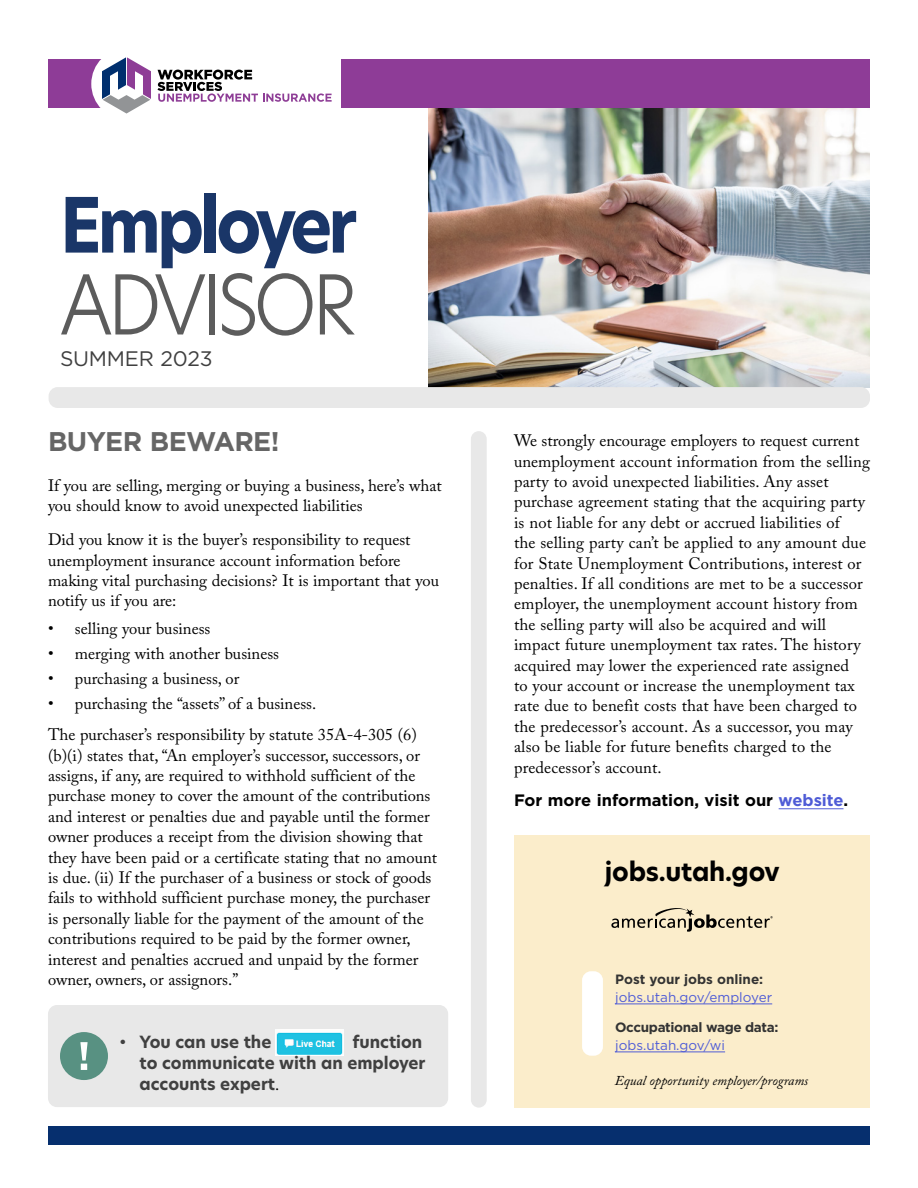
<style>
.page{position:relative;width:918px;height:1188px;background:#fff}
.page>*{position:absolute;margin:0;border:0;box-sizing:border-box;transform-origin:0 0}
.t1{font:300 81px "New Hero";letter-spacing:-.07em;color:#4a4a4a;scale:.93 1}
.t2{font:700 74.55px "New Hero";letter-spacing:-.06em;color:#1a3668;scale:.93 1}
.t3{font:700 27px "Gotham HTF";letter-spacing:-.025em;color:#666}
.t4{font:700 25.5px "New Hero";letter-spacing:-.01em;color:#000}
.t5{font:21px "Gotham HTF";letter-spacing:-.01em;color:#404040}
.t6{font:16.5px/20.4px "Adobe Caslon Pro";color:#000}
.t7{font:700 16.5px/21px "New Hero";color:#404040}
.t8{font:700 16.5px "Gotham HTF";color:#000}
.t9{font:13.5px "Gotham HTF";color:#4f5cd6}
.t10{font:italic 13.5px "Adobe Caslon Pro";color:#000}
.t11{font:700 13.5px "Gotham HTF";letter-spacing:-.025em;color:#333}
.t12{font:700 13.5px "Gotham HTF";color:#333}
.s1{font-family:"Adobe Caslon Pro";font-weight:400;color:#000}
.s2{color:#4f5cd6}
</style>
<div class="page">
<img style="left:429px;top:108px;width:441px;height:279px">
<div style="left:49px;top:387px;width:821px;height:21px;background:#e8e8e8;border-radius:9px"></div>
<div style="left:341px;top:60px;width:529px;height:48px;background:#8e3c97"></div>
<div style="left:48px;top:60px;width:86px;height:48px;background:#8e3c97"></div>
<div style="left:91px;top:48px;width:72px;height:72px;background:#fff;border-radius:50%"></div>
<svg style="left:102px;top:57px;width:49px;height:57px"></svg>
<svg style="left:157px;top:70px;width:175px;height:32px"></svg>
<div style="left:514px;top:836px;width:356px;height:272px;background:#fbedcb"></div>
<div style="left:48px;top:1005px;width:400px;height:102px;background:#e8e8e8;border-radius:9px"></div>
<div style="left:48px;top:1126px;width:822px;height:18px;background:#062f6e"></div>
<svg style="left:611px;top:908px;width:162px;height:24px"></svg>
<hr style="left:615px;top:1004px;width:157px;height:1px;background:#4f5cd6">
<hr style="left:615px;top:1052px;width:110px;height:1px;background:#4f5cd6">
<div style="left:582px;top:971px;width:21px;height:85px;background:#fff;border-radius:9px"></div>
<div style="left:471px;top:431px;width:16px;height:677px;background:#e8e8e8;border-radius:8px"></div>
<div style="left:60px;top:1032px;width:48px;height:48px;background:#589182;border-radius:50%"></div>
<svg style="left:80px;top:1042px;width:8px;height:28px"></svg>
<img style="left:276px;top:1030px;width:67px;height:25px">
<hr style="left:779px;top:809px;width:65px;height:1px;background:#4f5cd6">
<h2 class="t2" style="left:60px;top:174px;width:321px">Employer</h2>
<h1 class="t1" style="left:60px;top:249px;width:321px">ADVISOR</h1>
<p class="t5" style="left:60px;top:347px;width:154px">SUMMER 2023</p>
<h3 class="t3" style="left:48px;top:426px;width:233px">BUYER BEWARE!</h3>
<p class="t6" style="left:48px;top:475px;width:395px">If you are selling, merging or buying a business, here’s what you should know to avoid unexpected liabilities</p>
<p class="t6" style="left:48px;top:529px;width:393px">Did you know it is the buyer’s responsibility to request unemployment insurance account information before making vital purchasing decisions? It is important that you notify us if you are:</p>
<p class="t6" style="left:48px;top:618px;width:164px">• selling your business</p>
<p class="t6" style="left:48px;top:643px;width:233px">• merging with another business</p>
<p class="t6" style="left:48px;top:668px;width:193px">• purchasing a business, or</p>
<p class="t6" style="left:48px;top:687px;width:370px;line-height:31.8px">• purchasing the “assets’’ of a business.<br>The purchaser’s responsibility by statute 35A-4-305 (6)</p>
<p class="t6" style="left:48px;top:745px;width:391px">(b)(i) states that, “An employer’s successor, successors, or assigns, if any, are required to withhold sufficient of the purchase money to cover the amount of the contributions and interest or penalties due and payable until the former owner produces a receipt from the division showing that they have been paid or a certificate stating that no amount is due. (ii) If the purchaser of a business or stock of goods fails to withhold sufficient purchase money, the purchaser is personally liable for the payment of the amount of the contributions required to be paid by the former owner, interest and penalties accrued and unpaid by the former owner, owners, or assignors.”</p>
<p class="t7" style="left:140px;top:1031px;width:287px;text-indent:213px">function to communicate with an employer accounts expert<span class="s1">.</span></p>
<p class="t7" style="left:119px;top:1031px;width:154px">• You can use the</p>
<p class="t6" style="left:514px;top:430px;width:357px">We strongly encourage employers to request current unemployment account information from the selling party to avoid unexpected liabilities. Any asset purchase agreement stating that the acquiring party is not liable for any debt or accrued liabilities of<br>the selling party can’t be applied to any amount due for State Unemployment Contributions, interest or penalties. If all conditions are met to be a successor employer, the unemployment account history from the selling party will also be acquired and will impact future unemployment tax rates. The history acquired may lower the experienced rate assigned<br>to your account or increase the unemployment tax rate due to benefit costs that have been charged to the predecessor’s account. As a successor, you may also be liable for future benefits charged to the predecessor’s account.</p>
<p class="t8" style="left:514px;top:791px;width:336px">For more information, visit our <span class="s2">website</span>.</p>
<h3 class="t4" style="left:605px;top:854px;width:176px">jobs.utah.gov</h3>
<p class="t12" style="left:615px;top:972px;width:150px">Post your jobs online:</p>
<p class="t9" style="left:615px;top:990px;width:159px">jobs.utah.gov/employer</p>
<p class="t11" style="left:615px;top:1020px;width:165px">Occupational wage data:</p>
<p class="t9" style="left:615px;top:1038px;width:111px">jobs.utah.gov/wi</p>
<p class="t10" style="left:615px;top:1073px;width:195px">Equal opportunity employer/programs</p>
</div>
